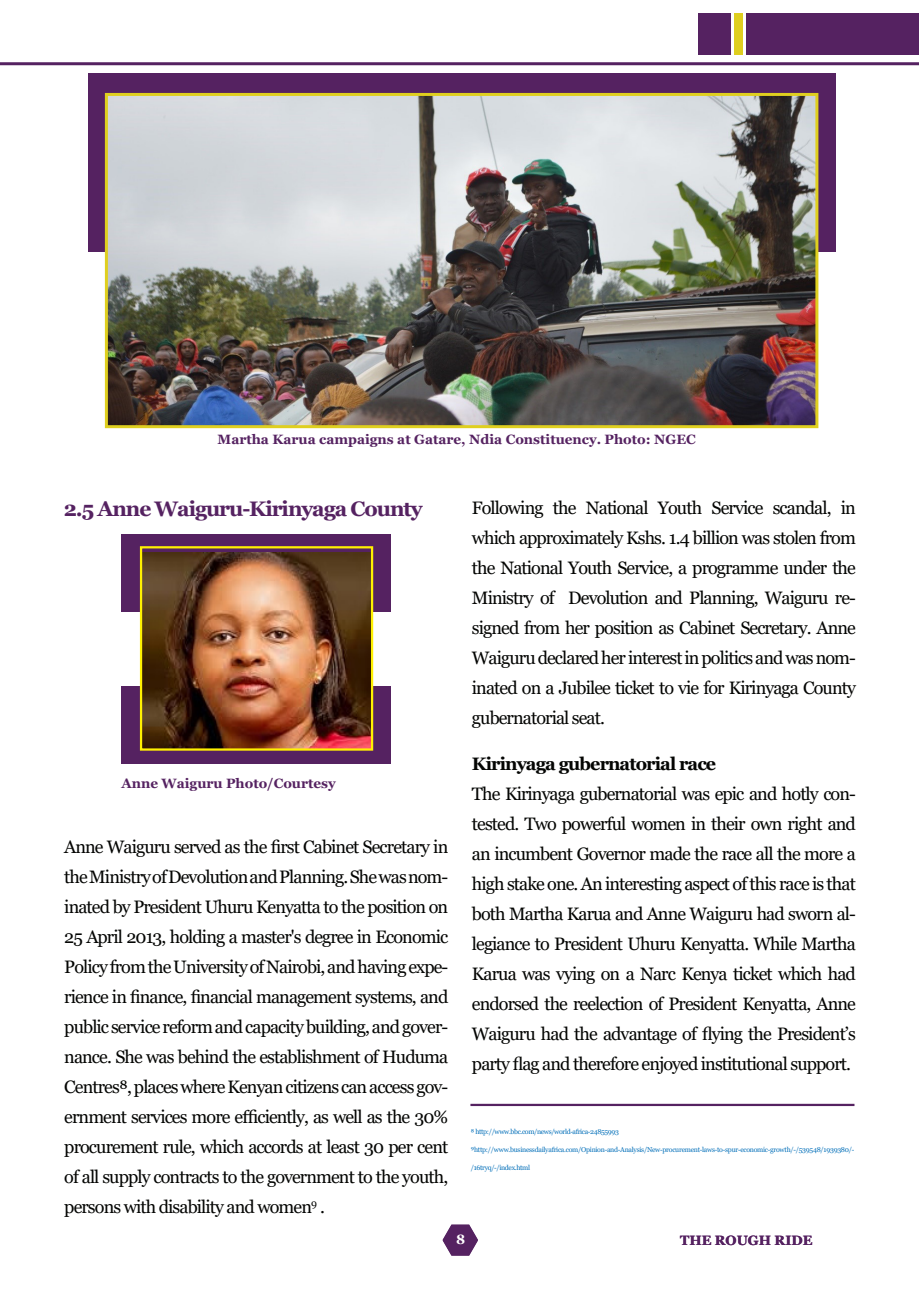
<style>
.page{position:relative;width:919px;height:1289px;background:#fff}
.page>*{position:absolute;margin:0;border:0;box-sizing:border-box;transform-origin:0 0}
.Sub_Headings_2{font:700 21px "Georgia";letter-spacing:-.05em;color:#552261}
.Body_Text{font:18px/30px "Georgia";letter-spacing:-.05em;color:#040503;text-align:justify}
.Body_Text-2{font:700 18px "Georgia";letter-spacing:-.05em;color:#040503}
.t1{font:700 13.5px "Georgia";color:#552261}
.t2{font:700 13.5px "Georgia";color:#fff}
.Body_Text-3{font:7.05px "Georgia";letter-spacing:-.04em;color:#0671ba}
</style>
<div class="page">
<hr style="left:0;top:62px;width:918px;height:3px;background:#552261">
<div style="left:746px;top:13px;width:172px;height:42px;background:#552261"></div>
<div style="left:734px;top:13px;width:8px;height:42px;background:#dfcf1f"></div>
<div style="left:697px;top:13px;width:33px;height:42px;background:#552261"></div>
<svg style="left:442px;top:1224px;width:36px;height:31px"></svg>
<div style="left:89px;top:73px;width:747px;height:179px;background:#552261"></div>
<img style="left:109px;top:97px;width:705px;height:327px">
<div style="left:105px;top:93px;width:713px;height:335px;border:3px solid #dfcf1f"></div>
<div style="left:122px;top:534px;width:269px;height:77px;background:#552261"></div>
<div style="left:122px;top:686px;width:269px;height:77px;background:#552261"></div>
<img style="left:143px;top:552px;width:227px;height:195px">
<div style="left:140px;top:546px;width:233px;height:204px;border:2px solid #fff101"></div>
<hr style="left:470px;top:1103px;width:384px;height:3px;background:#552261">
<p class="t1" style="left:217px;top:431px;width:479px">Martha Karua campaigns at Gatare, Ndia Constituency. Photo: NGEC</p>
<p class="Sub_Headings_2" style="left:64px;top:495px;width:360px">2.5 Anne Waiguru-Kirinyaga County</p>
<p class="t1" style="left:121px;top:774px;width:216px">Anne Waiguru Photo/Courtesy</p>
<p class="Body_Text" style="left:64px;top:831px;width:385px">Anne Waiguru served as the first Cabinet Secretary in the Ministry of Devolution and Planning. She was nom&shy;inated by President Uhuru Kenyatta to the position on 25 April 2013, holding a master's degree in Economic Policy from the University of Nairobi, and having expe&shy;rience in finance, financial management systems, and public service reform and capacity building, and gover&shy;nance. She was behind the establishment of Huduma Centres⁸, places where Kenyan citizens can access gov&shy;ernment services more efficiently, as well as the 30% procurement rule, which accords at least 30 per cent of all supply contracts to the government to the youth, persons with disability and women<sup>9</sup> .</p>
<p class="Body_Text" style="left:472px;top:493px;width:385px">Following the National Youth Service scandal, in which approximately Kshs. 1.4 billion was stolen from the National Youth Service, a programme under the Ministry of Devolution and Planning, Waiguru re&shy;signed from her position as Cabinet Secretary. Anne Waiguru declared her interest in politics and was nom&shy;inated on a Jubilee ticket to vie for Kirinyaga County gubernatorial seat.</p>
<p class="Body_Text-2" style="left:472px;top:752px;width:246px">Kirinyaga gubernatorial race</p>
<p class="Body_Text" style="left:472px;top:779px;width:385px">The Kirinyaga gubernatorial was epic and hotly con&shy;tested. Two powerful women in their own right and an incumbent Governor made the race all the more a high stake one. An interesting aspect of this race is that both Martha Karua and Anne Waiguru had sworn al&shy;legiance to President Uhuru Kenyatta. While Martha Karua was vying on a Narc Kenya ticket which had endorsed the reelection of President Kenyatta, Anne Waiguru had the advantage of flying the President’s party flag and therefore enjoyed institutional support.</p>
<p class="Body_Text-3" style="left:471px;top:1127px;width:150px">⁸ http://www.bbc.com/news/world-africa-24855993</p>
<p class="Body_Text-3" style="left:471px;top:1145px;width:385px">⁹http://www.businessdailyafrica.com/Opinion-and-Analysis/New-procurement-laws-to-spur-economic-growth/-/539548/1939380/-</p>
<p class="Body_Text-3" style="left:471px;top:1163px;width:61px">/16tryq/-/index.html</p>
<p class="t2" style="left:451px;top:1228px;width:11px">8</p>
<p class="t2" style="left:456px;top:1230px;width:11px">8</p>
<p class="t1" style="left:680px;top:1231px;width:134px">THE ROUGH RIDE</p>
</div>
